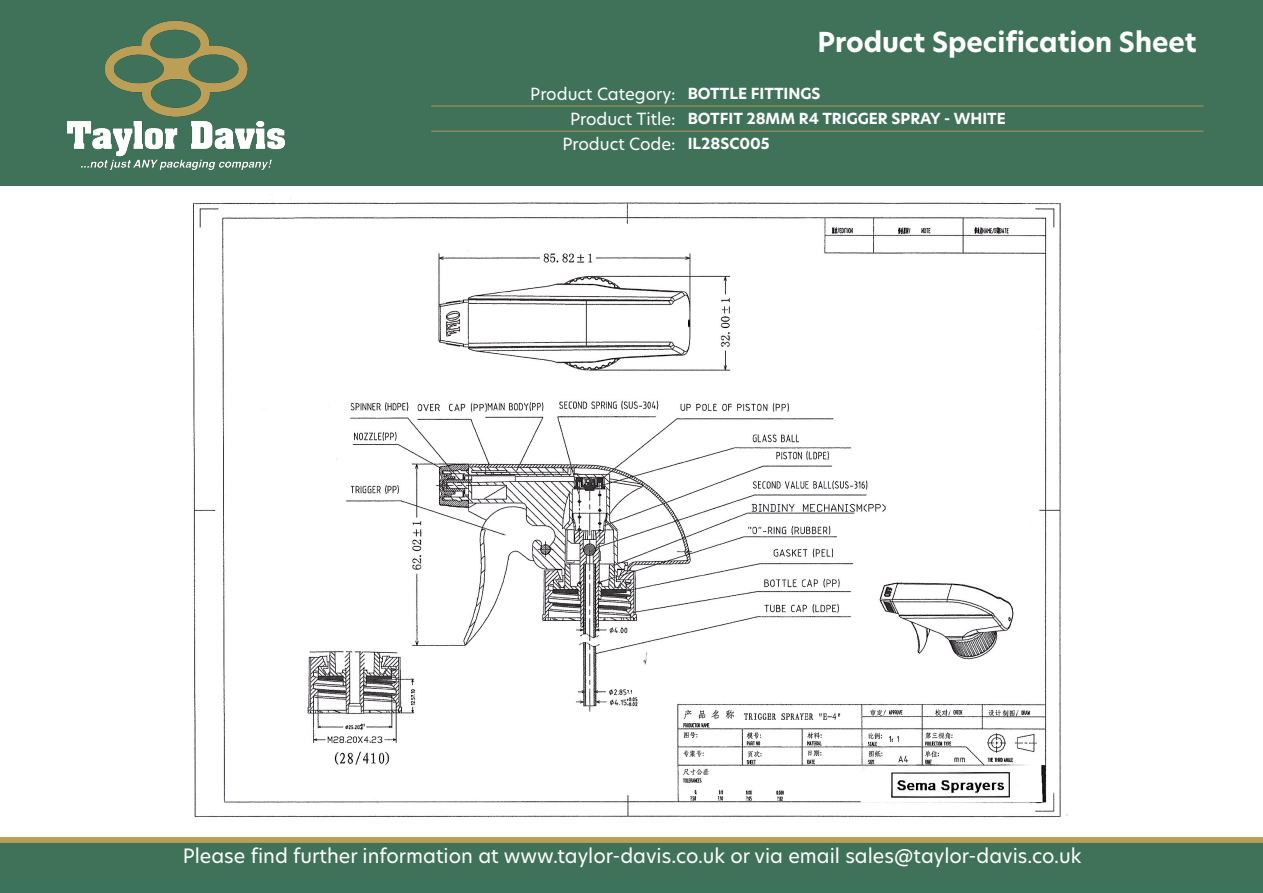
<style>
.page{position:relative;width:1263px;height:893px;background:#fff}
.page>*{position:absolute;margin:0;border:0;box-sizing:border-box;transform-origin:0 0}
.t1{font:700 27px "New Hero";color:#fff}
.t2{font:19.5px "New Hero";color:#fff}
.t3{font:16.5px "New Hero";color:#fff}
.t4{font:700 15px "New Hero";color:#fff}
</style>
<div class="page">
<div style="left:0;top:0;width:1263px;height:186px;background:#40725a"></div>
<img style="left:0;top:838px;width:639px;height:43px">
<img style="left:60px;top:15px;width:231px;height:161px">
<div style="left:0;top:881px;width:1263px;height:12px;background:#3b735c"></div>
<img style="left:639px;top:838px;width:624px;height:43px">
<hr style="left:431px;top:106px;width:251px;height:1px;background:#b19859">
<hr style="left:682px;top:106px;width:521px;height:1px;background:#b19859">
<hr style="left:431px;top:131px;width:251px;height:1px;background:#b19859">
<hr style="left:682px;top:131px;width:521px;height:1px;background:#b19859">
<img style="left:193px;top:198px;width:875px;height:620px">
<p class="t1" style="left:817px;top:24px;width:381px">Product Specification Sheet</p>
<p class="t3" style="left:530px;top:83px;width:147px">Product Category:</p>
<p class="t4" style="left:688px;top:83px;width:134px">BOTTLE FITTINGS</p>
<p class="t3" style="left:570px;top:108px;width:107px">Product Title:</p>
<p class="t4" style="left:688px;top:108px;width:320px">BOTFIT 28MM R4 TRIGGER SPRAY - WHITE</p>
<p class="t3" style="left:562px;top:133px;width:115px">Product Code:</p>
<p class="t4" style="left:688px;top:133px;width:83px">IL28SC005</p>
<p class="t2" style="left:183px;top:843px;width:900px">Please find further information at www.taylor-davis.co.uk or via email sales@taylor-davis.co.uk</p>
</div>
